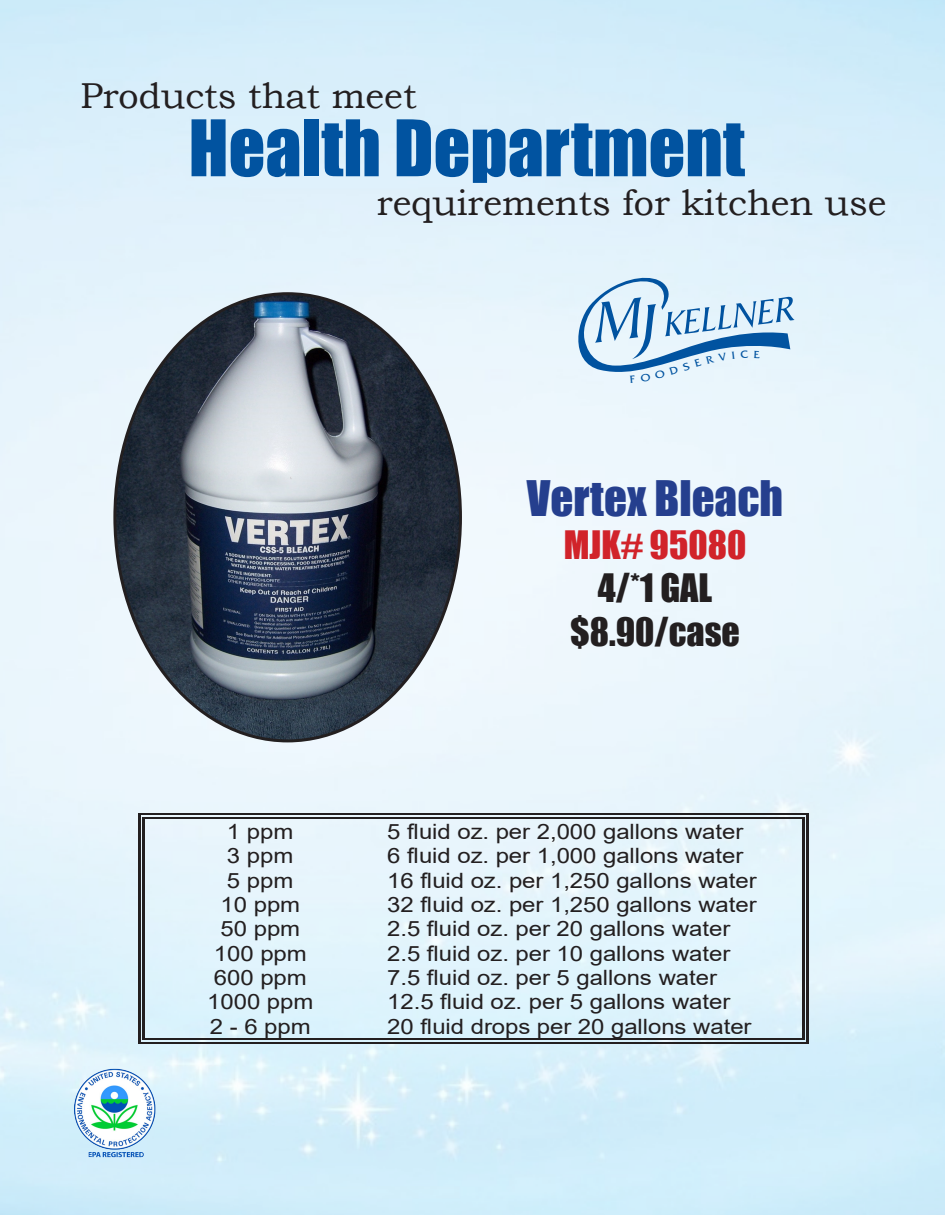
<style>
.page{position:relative;width:945px;height:1215px;background:#fff}
.page>*{position:absolute;margin:0;border:0;box-sizing:border-box;transform-origin:0 0}
.t1{font:72px "Impact";color:#0153a0}
.t2{font:45px "Impact";color:#253f8e}
.t3{font:36px "Bookman Old Style";color:#231f20}
.t4{font:36px "Impact";color:#231f20}
.t5{font:36px "Impact";color:#d1232a}
.t6{font:21.15px "Arial";color:#231f20;scale:1.13 1}
</style>
<div class="page">
<img style="left:0;top:0;width:945px;height:1215px">
<img style="left:115px;top:294px;width:345px;height:447px">
<img style="left:68px;top:1068px;width:91px;height:92px">
<svg style="left:138px;top:813px;width:7px;height:6px"></svg>
<hr style="left:145px;top:813px;width:234px;height:2px;background:#231f20">
<hr style="left:145px;top:817px;width:234px;height:2px;background:#231f20">
<svg style="left:379px;top:813px;width:7px;height:6px"></svg>
<hr style="left:386px;top:813px;width:416px;height:2px;background:#231f20">
<hr style="left:386px;top:817px;width:416px;height:2px;background:#231f20">
<svg style="left:802px;top:813px;width:7px;height:6px"></svg>
<hr style="left:143px;top:819px;width:2px;height:25px;background:#231f20">
<hr style="left:138px;top:819px;width:2px;height:25px;background:#231f20">
<hr style="left:807px;top:819px;width:2px;height:25px;background:#231f20">
<hr style="left:802px;top:819px;width:3px;height:25px;background:#231f20">
<hr style="left:143px;top:844px;width:2px;height:24px;background:#231f20">
<hr style="left:138px;top:844px;width:2px;height:24px;background:#231f20">
<hr style="left:807px;top:844px;width:2px;height:24px;background:#231f20">
<hr style="left:802px;top:844px;width:3px;height:24px;background:#231f20">
<hr style="left:143px;top:868px;width:2px;height:24px;background:#231f20">
<hr style="left:138px;top:868px;width:2px;height:24px;background:#231f20">
<hr style="left:807px;top:868px;width:2px;height:24px;background:#231f20">
<hr style="left:802px;top:868px;width:3px;height:24px;background:#231f20">
<hr style="left:143px;top:892px;width:2px;height:25px;background:#231f20">
<hr style="left:138px;top:892px;width:2px;height:25px;background:#231f20">
<hr style="left:807px;top:892px;width:2px;height:25px;background:#231f20">
<hr style="left:802px;top:892px;width:3px;height:25px;background:#231f20">
<hr style="left:143px;top:917px;width:2px;height:24px;background:#231f20">
<hr style="left:138px;top:917px;width:2px;height:24px;background:#231f20">
<hr style="left:807px;top:917px;width:2px;height:24px;background:#231f20">
<hr style="left:802px;top:917px;width:3px;height:24px;background:#231f20">
<hr style="left:143px;top:941px;width:2px;height:24px;background:#231f20">
<hr style="left:138px;top:941px;width:2px;height:24px;background:#231f20">
<hr style="left:807px;top:941px;width:2px;height:24px;background:#231f20">
<hr style="left:802px;top:941px;width:3px;height:24px;background:#231f20">
<hr style="left:143px;top:965px;width:2px;height:25px;background:#231f20">
<hr style="left:138px;top:965px;width:2px;height:25px;background:#231f20">
<hr style="left:807px;top:965px;width:2px;height:25px;background:#231f20">
<hr style="left:802px;top:965px;width:3px;height:25px;background:#231f20">
<hr style="left:143px;top:990px;width:2px;height:24px;background:#231f20">
<hr style="left:138px;top:990px;width:2px;height:24px;background:#231f20">
<hr style="left:807px;top:990px;width:2px;height:24px;background:#231f20">
<hr style="left:802px;top:990px;width:3px;height:24px;background:#231f20">
<hr style="left:143px;top:1014px;width:2px;height:24px;background:#231f20">
<hr style="left:138px;top:1014px;width:2px;height:24px;background:#231f20">
<svg style="left:138px;top:1038px;width:7px;height:6px"></svg>
<hr style="left:145px;top:1042px;width:234px;height:2px;background:#231f20">
<hr style="left:145px;top:1038px;width:234px;height:2px;background:#231f20">
<svg style="left:378px;top:1038px;width:6px;height:6px"></svg>
<hr style="left:384px;top:1042px;width:418px;height:2px;background:#231f20">
<hr style="left:384px;top:1038px;width:418px;height:2px;background:#231f20">
<hr style="left:807px;top:1014px;width:2px;height:24px;background:#231f20">
<hr style="left:802px;top:1014px;width:3px;height:24px;background:#231f20">
<svg style="left:802px;top:1038px;width:7px;height:6px"></svg>
<svg style="left:573px;top:275px;width:222px;height:108px;background:#bad5ea"></svg>
<p class="t3" style="left:80px;top:73px;width:338px">Products that meet</p>
<p class="t1" style="left:189px;top:92px;width:558px">Health Department</p>
<p class="t3" style="left:377px;top:179px;width:511px">requirements for kitchen use</p>
<p class="t2" style="left:527px;top:463px;width:258px">Vertex Bleach</p>
<p class="t5" style="left:564px;top:517px;width:184px">MJK# 95080</p>
<p class="t4" style="left:598px;top:560px;width:116px">4/*1 GAL</p>
<p class="t4" style="left:570px;top:603px;width:171px">$8.90/case</p>
<p class="t6" style="left:227px;top:817px;width:60px">1 ppm</p>
<p class="t6" style="left:387px;top:817px;width:317px">5 fluid oz. per 2,000 gallons water</p>
<p class="t6" style="left:227px;top:841px;width:60px">3 ppm</p>
<p class="t6" style="left:387px;top:841px;width:317px">6 fluid oz. per 1,000 gallons water</p>
<p class="t6" style="left:227px;top:866px;width:60px">5 ppm</p>
<p class="t6" style="left:387px;top:866px;width:329px">16 fluid oz. per 1,250 gallons water</p>
<p class="t6" style="left:220px;top:890px;width:72px">10 ppm</p>
<p class="t6" style="left:387px;top:890px;width:328px">32 fluid oz. per 1,250 gallons water</p>
<p class="t6" style="left:220px;top:914px;width:72px">50 ppm</p>
<p class="t6" style="left:387px;top:914px;width:305px">2.5 fluid oz. per 20 gallons water</p>
<p class="t6" style="left:214px;top:939px;width:84px">100 ppm</p>
<p class="t6" style="left:387px;top:939px;width:305px">2.5 fluid oz. per 10 gallons water</p>
<p class="t6" style="left:214px;top:963px;width:84px">600 ppm</p>
<p class="t6" style="left:387px;top:963px;width:293px">7.5 fluid oz. per 5 gallons water</p>
<p class="t6" style="left:207px;top:987px;width:96px">1000 ppm</p>
<p class="t6" style="left:387px;top:987px;width:305px">12.5 fluid oz. per 5 gallons water</p>
<p class="t6" style="left:210px;top:1012px;width:91px">2 - 6 ppm</p>
<p class="t6" style="left:387px;top:1012px;width:324px">20 fluid drops per 20 gallons water</p>
</div>
